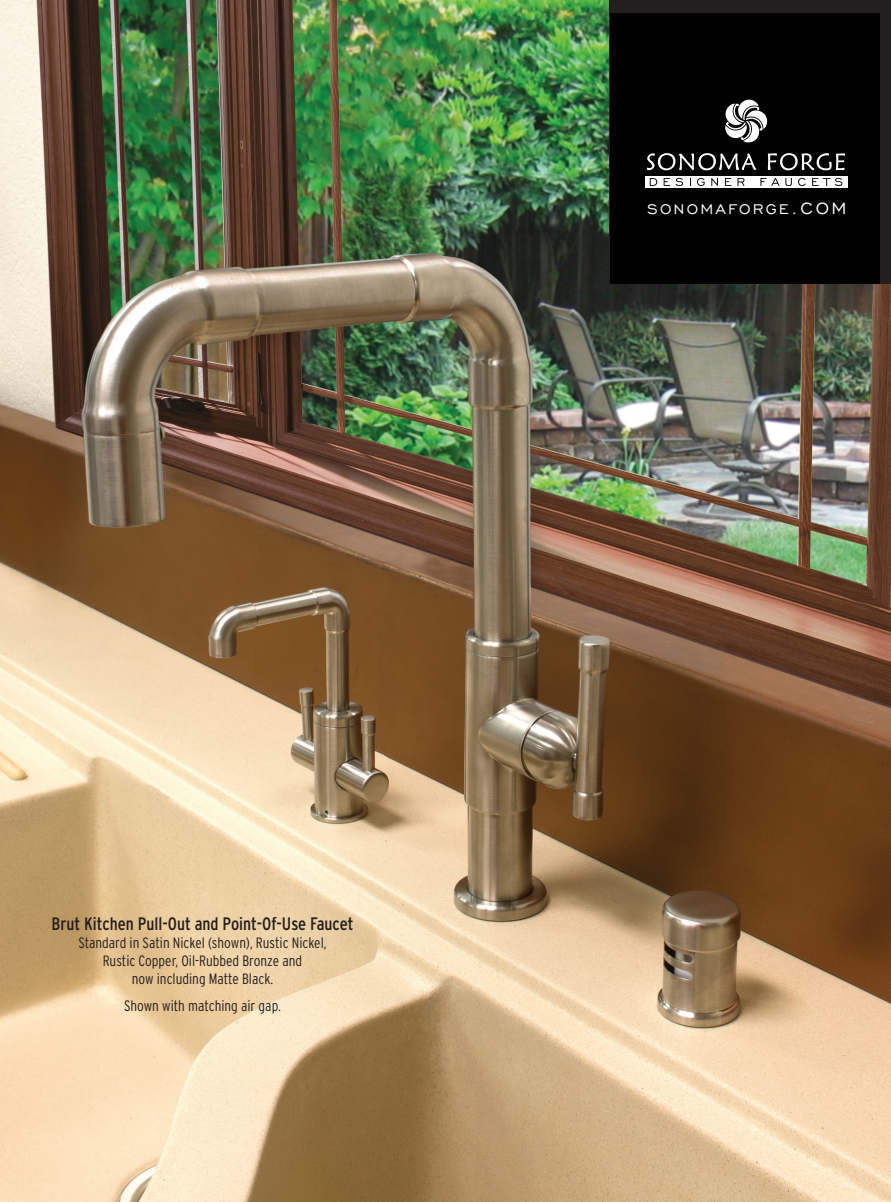
<style>
.page{position:relative;width:891px;height:1202px;background:#fff}
.page>*{position:absolute;margin:0;border:0;box-sizing:border-box;transform-origin:0 0}
.t1{font:condensed 18px "Interstate";color:#231f20}
.t2{font:18px "Engravers Gothic BT";letter-spacing:.12em;color:#fff}
.t3{font:300 condensed 15px/18px "Interstate";color:#231f20;text-align:center}
.s1{font-size:21px}
</style>
<div class="page">
<img style="left:0;top:0;width:891px;height:1202px">
<div style="left:610px;top:0;width:281px;height:284px;background:#231f20"></div>
<div style="left:610px;top:14px;width:270px;height:270px;background:#000"></div>
<div style="left:645px;top:176px;width:202px;height:12px;background:#fff"></div>
<svg style="left:650px;top:178px;width:7px;height:8px"></svg>
<svg style="left:664px;top:178px;width:6px;height:8px"></svg>
<svg style="left:676px;top:178px;width:7px;height:8px"></svg>
<svg style="left:697px;top:178px;width:8px;height:8px"></svg>
<svg style="left:711px;top:178px;width:7px;height:8px"></svg>
<svg style="left:725px;top:178px;width:6px;height:8px"></svg>
<svg style="left:738px;top:178px;width:7px;height:8px"></svg>
<svg style="left:760px;top:178px;width:32px;height:8px"></svg>
<svg style="left:798px;top:178px;width:8px;height:8px"></svg>
<svg style="left:812px;top:178px;width:30px;height:8px"></svg>
<svg style="left:647px;top:153px;width:109px;height:17px"></svg>
<svg style="left:768px;top:153px;width:77px;height:17px"></svg>
<svg style="left:725px;top:100px;width:42px;height:42px"></svg>
<p class="t1" style="left:51px;top:913px;width:304px">Brut Kitchen Pull-Out and Point-Of-Use Faucet</p>
<p class="t3" style="left:78px;top:933px;width:250px">Standard in Satin Nickel (shown), Rustic Nickel,<br>Rustic Copper, Oil-Rubbed Bronze and<br>now including Matte Black.</p>
<p class="t3" style="left:124px;top:996px;width:158px">Shown with matching air gap.</p>
<p class="t2" style="left:647px;top:199px;width:201px">SONOMAFORGE<span class="s1">.COM</span></p>
</div>
